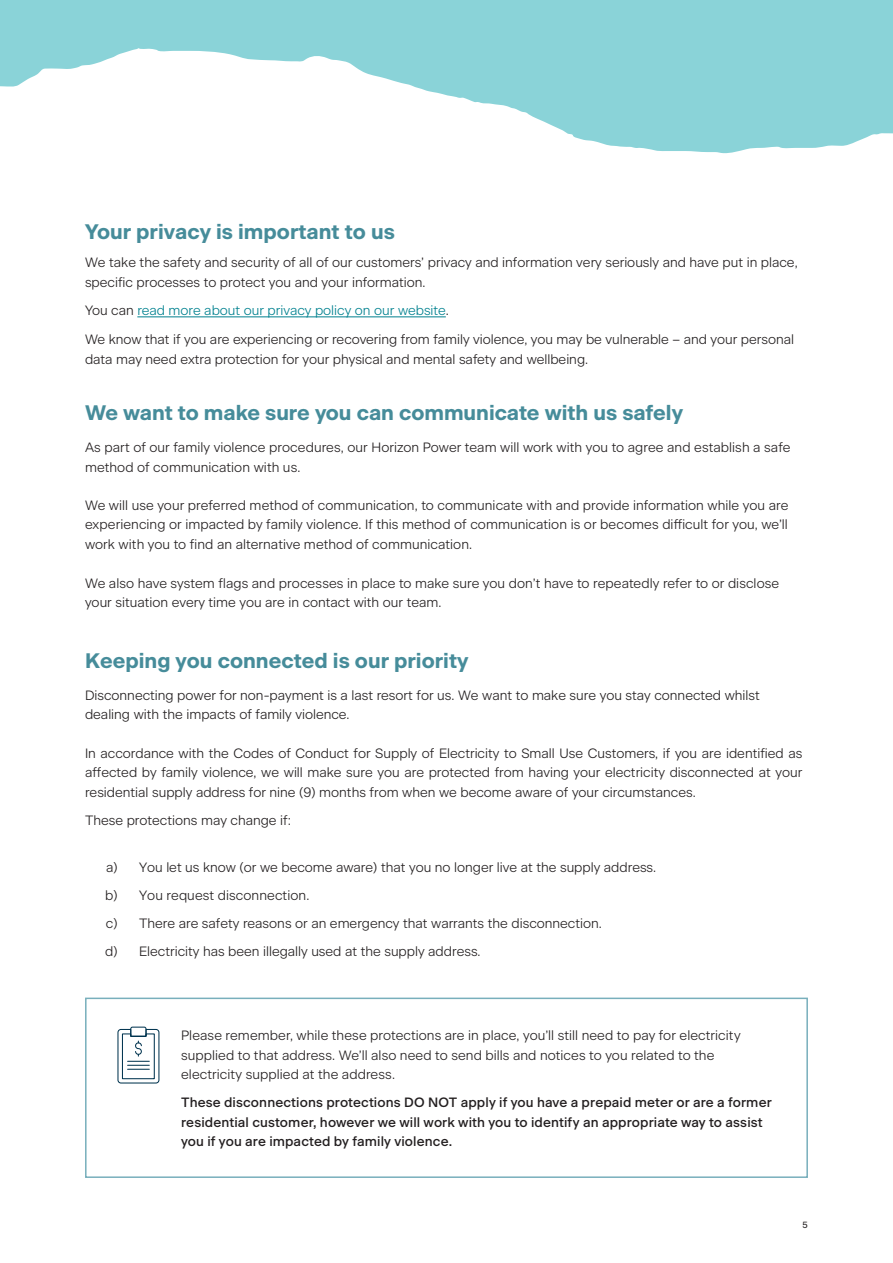
<style>
.page{position:relative;width:893px;height:1263px;background:#8ad3d8}
.page>*{position:absolute;margin:0;border:0;box-sizing:border-box;transform-origin:0 0}
.Core_body{font:700 21px "Beausite Classic";color:#468c9a}
.Core_body-2{font:300 13.5px/19.5px "Beausite Classic";color:#231f20}
.Core_body-3{font:500 13.5px/19.5px "Beausite Classic";letter-spacing:.01em;color:#231f20}
.t1{font:9px "Beausite Classic";color:#231f20}
.s1{color:#00818f}
</style>
<div class="page">
<div style="left:0;top:48px;width:893px;height:1215px;background:#fff"></div>
<div style="left:85px;top:997px;width:723px;height:181px;border:2px solid #78afbc"></div>
<svg style="left:117px;top:1027px;width:42px;height:56px"></svg>
<hr style="left:137px;top:317px;width:309px;height:1px;background:#00818f">
<p class="Core_body" style="left:85px;top:215px;width:311px">Your privacy is important to us</p>
<p class="Core_body-2" style="left:85px;top:251px;width:714px">We take the safety and security of all of our customers’ privacy and information very seriously and have put in place, specific processes to protect you and your information.</p>
<p class="Core_body-2" style="left:85px;top:294px;width:711px;line-height:29.5px">You can <span class="s1">read more about our privacy policy on our website</span>.<br>We know that if you are experiencing or recovering from family violence, you may be vulnerable – and your personal</p>
<p class="Core_body-2" style="left:85px;top:348px;width:505px">data may need extra protection for your physical and mental safety and wellbeing.</p>
<p class="Core_body" style="left:85px;top:397px;width:599px">We want to make sure you can communicate with us safely</p>
<p class="Core_body-2" style="left:85px;top:437px;width:707px">As part of our family violence procedures, our Horizon Power team will work with you to agree and establish a safe method of communication with us.</p>
<p class="Core_body-2" style="left:85px;top:494px;width:705px;text-align:justify">We will use your preferred method of communication, to communicate with and provide information while you are experiencing or impacted by family violence. If this method of communication is or becomes difficult for you, we’ll work with you to find an alternative method of communication.</p>
<p class="Core_body-2" style="left:85px;top:572px;width:696px">We also have system flags and processes in place to make sure you don’t have to repeatedly refer to or disclose your situation every time you are in contact with our team.</p>
<p class="Core_body" style="left:85px;top:645px;width:385px">Keeping you connected is our priority</p>
<p class="Core_body-2" style="left:85px;top:685px;width:676px;line-height:19px">Disconnecting power for non-payment is a last resort for us. We want to make sure you stay connected whilst dealing with the impacts of family violence.</p>
<p class="Core_body-2" style="left:85px;top:742px;width:719px;text-align:justify">In accordance with the Codes of Conduct for Supply of Electricity to Small Use Customers, if you are identified as affected by family violence, we will make sure you are protected from having your electricity disconnected at your residential supply address for nine (9) months from when we become aware of your circumstances.</p>
<p class="Core_body-2" style="left:85px;top:809px;width:207px">These protections may change if:</p>
<p class="Core_body-2" style="left:105px;top:852px;width:553px;line-height:28px">a) You let us know (or we become aware) that you no longer live at the supply address. b) You request disconnection.<br>c) There are safety reasons or an emergency that warrants the disconnection.<br>d) Electricity has been illegally used at the supply address.</p>
<p class="Core_body-2" style="left:181px;top:1025px;width:561px">Please remember, while these protections are in place, you’ll still need to pay for electricity supplied to that address. We’ll also need to send bills and notices to you related to the electricity supplied at the address.</p>
<p class="Core_body-3" style="left:181px;top:1092px;width:592px">These disconnections protections DO NOT apply if you have a prepaid meter or are a former residential customer, however we will work with you to identify an appropriate way to assist you if you are impacted by family violence.</p>
<p class="t1" style="left:803px;top:1218px;width:7px">5</p>
</div>
